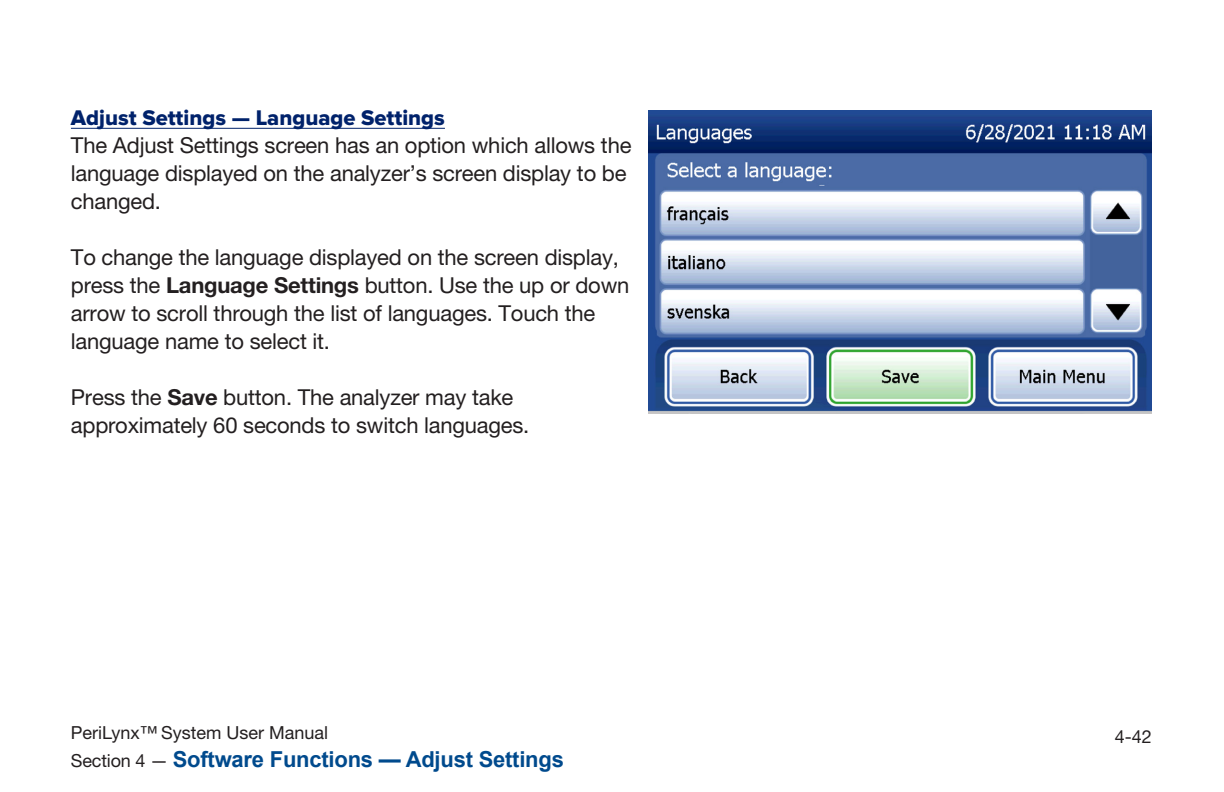
<style>
.page{position:relative;width:1224px;height:792px;background:#fff}
.page>*{position:absolute;margin:0;border:0;box-sizing:border-box;transform-origin:0 0}
.Text_-_normal_operat{font:22px/28px "Helvetica Neue LT Pro";letter-spacing:-.01em;color:#231f20}
.t1{font:700 22px "Arial";letter-spacing:-.01em;color:#004a8d}
.Header__secondary{font:22px "Proxima Nova Extrabld";color:#00226b}
.t2{font:18px "Helvetica Neue LT Std";color:#231f20}
.s1{font-weight:700}
.s2{font-family:"Helvetica Neue LT Std";font-weight:400;font-size:18px;color:#231f20}
</style>
<div class="page">
<hr style="left:71px;top:128px;width:374px;height:1px;background:#00226b">
<img style="left:648px;top:110px;width:504px;height:304px">
<p class="Header__secondary" style="left:71px;top:105px;width:376px">Adjust Settings — Language Settings</p>
<p class="Text_-_normal_operat" style="left:71px;top:131px;width:562px">The Adjust Settings screen has an option which allows the language displayed on the analyzer’s screen display to be changed.</p>
<p class="Text_-_normal_operat" style="left:71px;top:243px;width:560px">To change the language displayed on the screen display, press the <span class="s1">Language Settings</span> button. Use the up or down arrow to scroll through the list of languages. Touch the language name to select it.</p>
<p class="Text_-_normal_operat" style="left:71px;top:383px;width:460px">Press the <span class="s1">Save</span> button. The analyzer may take approximately 60 seconds to switch languages.</p>
<p class="t2" style="left:71px;top:722px;width:259px">PeriLynx™ System User Manual</p>
<p class="t2" style="left:1115px;top:726px;width:39px">4-42</p>
<p class="t1" style="left:71px;top:744px;width:495px"><span class="s2">Section 4 —</span> Software Functions — Adjust Settings</p>
</div>
